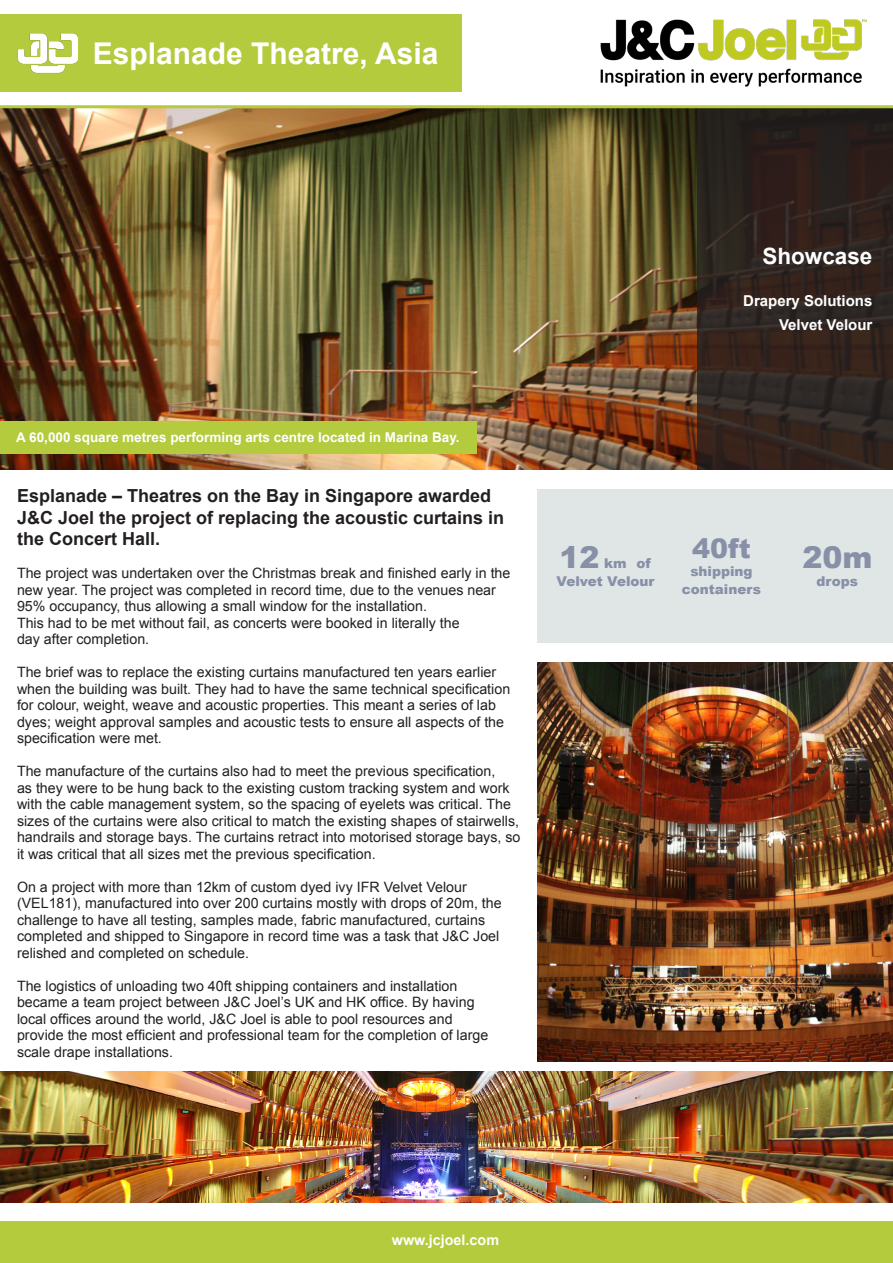
<style>
.page{position:relative;width:893px;height:1263px;background:#fff}
.page>*{position:absolute;margin:0;border:0;box-sizing:border-box;transform-origin:0 0}
.t1{font:700 30px "Arial";color:#fff}
.t2{font:900 30px "Arial";color:#8890a8}
.t3{font:900 27px "Arial";color:#8890a8}
.t4{font:700 22.5px "Arial";color:#fff}
.t5{font:700 18px/21.6px "Arial";color:#231f20}
.t6{font:700 15px "Arial";color:#fff}
.t7{font:700 14.4px "Arial";color:#fff}
.t8{font:14.25px/16.5px "Arial";color:#231f20}
.t9{font:700 13.5px "Arial";color:#fff}
.t10{font:900 13.5px "Arial";color:#8890a8}
</style>
<div class="page">
<div style="left:0;top:15px;width:461px;height:77px;background:#b4cb3e"></div>
<div style="left:537px;top:489px;width:356px;height:154px;background:#e0e6e6"></div>
<img style="left:537px;top:663px;width:356px;height:398px">
<img style="left:0;top:108px;width:697px;height:361px">
<img style="left:0;top:1071px;width:893px;height:132px">
<div style="left:0;top:421px;width:476px;height:33px;background:#b4cb3e"></div>
<svg style="left:697px;top:108px;width:196px;height:361px;background:#2e231f"></svg>
<hr style="left:0;top:105px;width:893px;height:3px;background:#b4cb3e">
<img style="left:600px;top:19px;width:267px;height:68px">
<img style="left:17px;top:33px;width:61px;height:40px">
<div style="left:0;top:1221px;width:893px;height:42px;background:#b4cb3e"></div>
<p class="t1" style="left:93px;top:34px;width:347px">Esplanade Theatre, Asia</p>
<p class="t4" style="left:762px;top:241px;width:112px">Showcase</p>
<p class="t6" style="left:743px;top:291px;width:131px">Drapery Solutions</p>
<p class="t6" style="left:779px;top:315px;width:95px">Velvet Velour</p>
<p class="t9" style="left:16px;top:429px;width:445px">A 60,000 square metres performing arts centre located in Marina Bay.</p>
<p class="t5" style="left:17px;top:486px;width:489px">Esplanade – Theatres on the Bay in Singapore awarded<br>J&amp;C Joel the project of replacing the acoustic curtains in the Concert Hall.</p>
<p class="t8" style="left:17px;top:565px;width:495px">The project was undertaken over the Christmas break and finished early in the new year. The project was completed in record time, due to the venues near<br>95% occupancy, thus allowing a small window for the installation.</p>
<p class="t8" style="left:17px;top:615px;width:444px">This had to be met without fail, as concerts were booked in literally the</p>
<p class="t8" style="left:17px;top:631px;width:134px">day after completion.</p>
<p class="t8" style="left:17px;top:664px;width:495px">The brief was to replace the existing curtains manufactured ten years earlier when the building was built. They had to have the same technical specification for colour, weight, weave and acoustic properties. This meant a series of lab dyes; weight approval samples and acoustic tests to ensure all aspects of the specification were met.</p>
<p class="t8" style="left:17px;top:763px;width:505px">The manufacture of the curtains also had to meet the previous specification,<br>as they were to be hung back to the existing custom tracking system and work with the cable management system, so the spacing of eyelets was critical. The sizes of the curtains were also critical to match the existing shapes of stairwells, handrails and storage bays. The curtains retract into motorised storage bays, so it was critical that all sizes met the previous specification.</p>
<p class="t8" style="left:17px;top:879px;width:486px">On a project with more than 12km of custom dyed ivy IFR Velvet Velour (VEL181), manufactured into over 200 curtains mostly with drops of 20m, the challenge to have all testing, samples made, fabric manufactured, curtains completed and shipped to Singapore in record time was a task that J&amp;C Joel relished and completed on schedule.</p>
<p class="t8" style="left:17px;top:978px;width:442px">The logistics of unloading two 40ft shipping containers and installation</p>
<p class="t8" style="left:17px;top:994px;width:459px">became a team project between J&amp;C Joel’s UK and HK office. By having</p>
<p class="t8" style="left:17px;top:1011px;width:437px">local offices around the world, J&amp;C Joel is able to pool resources and</p>
<p class="t8" style="left:17px;top:1027px;width:473px">provide the most efficient and professional team for the completion of large scale drape installations.</p>
<p class="t2" style="left:560px;top:535px;width:42px">12</p>
<p class="t10" style="left:604px;top:553px;width:48px">km of</p>
<p class="t10" style="left:557px;top:571px;width:100px">Velvet Velour</p>
<p class="t3" style="left:692px;top:528px;width:60px">40ft</p>
<p class="t10" style="left:690px;top:561px;width:64px">shipping</p>
<p class="t10" style="left:682px;top:579px;width:81px">containers</p>
<p class="t2" style="left:802px;top:535px;width:72px">20m</p>
<p class="t10" style="left:817px;top:571px;width:43px">drops</p>
<p class="t7" style="left:392px;top:1231px;width:109px">www.jcjoel.com</p>
</div>
